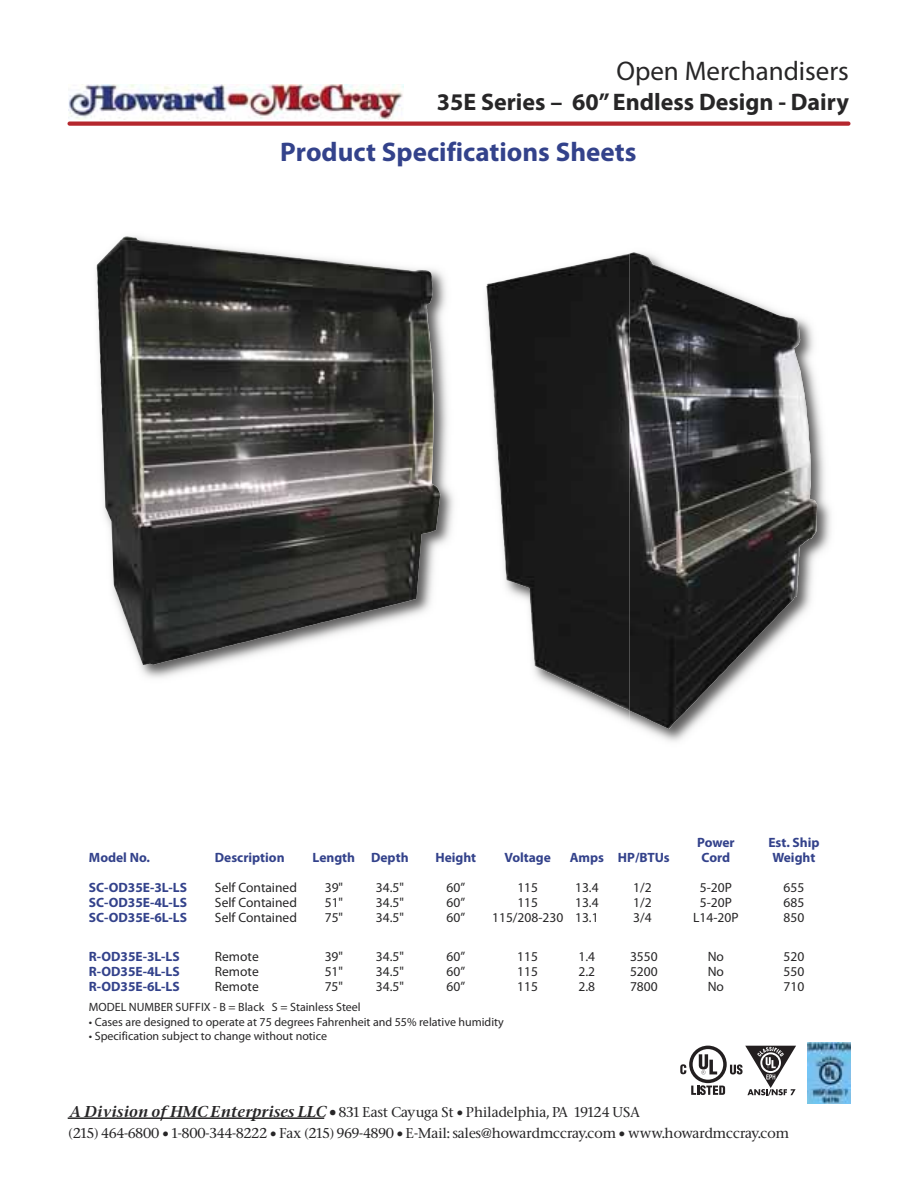
<style>
.page{position:relative;width:918px;height:1188px;background:#fff}
.page>*{position:absolute;margin:0;border:0;box-sizing:border-box;transform-origin:0 0}
.t1{font:700 27px "Myriad Pro";color:#33428b}
.t2{font:27px "Myriad Pro";color:#272627}
.t3{font:700 24px "Myriad Pro";color:#272627}
.t4{font:13.5px "Myriad Pro";color:#272627}
.t5{font:500 13.5px/20.9px "Stone Serif";color:#272627}
.t6{font:700 13.5px "Myriad Pro";color:#33428b}
.t7{font:12px "Myriad Pro";color:#272627}
.s1{font-family:"Stone Serif Semi Boold";font-weight:400;font-style:italic;font-size:15px}
</style>
<div class="page">
<img style="left:643px;top:397px;width:188px;height:345px">
<img style="left:629px;top:252px;width:188px;height:477px">
<img style="left:96px;top:237px;width:533px;height:485px">
<img style="left:487px;top:254px;width:142px;height:457px">
<img style="left:122px;top:236px;width:17px;height:4px">
<img style="left:97px;top:240px;width:343px;height:425px">
<hr style="left:68px;top:1117px;width:256px;height:2px;background:#272627">
<svg style="left:68px;top:122px;width:783px;height:4px;background:#b9353b"></svg>
<img style="left:68px;top:84px;width:335px;height:35px">
<svg style="left:680px;top:1046px;width:116px;height:50px"></svg>
<img style="left:807px;top:1043px;width:44px;height:60px">
<h1 class="t2" style="left:616px;top:61px;width:234px">Open Merchandisers</h1>
<h2 class="t3" style="left:437px;top:93px;width:414px">35E Series – 60” Endless Design - Dairy</h2>
<h1 class="t1" style="left:280px;top:142px;width:358px">Product Specifications Sheets</h1>
<p class="t6" style="left:697px;top:838px;width:39px">Power</p>
<p class="t6" style="left:768px;top:838px;width:53px">Est. Ship</p>
<p class="t6" style="left:89px;top:853px;width:62px">Model No.</p>
<p class="t6" style="left:215px;top:853px;width:71px">Description</p>
<p class="t6" style="left:313px;top:853px;width:98px">Length Depth</p>
<p class="t6" style="left:435px;top:853px;width:42px">Height</p>
<p class="t6" style="left:504px;top:853px;width:48px">Voltage</p>
<p class="t6" style="left:570px;top:853px;width:102px">Amps HP/BTUs</p>
<p class="t6" style="left:702px;top:853px;width:30px">Cord</p>
<p class="t6" style="left:772px;top:853px;width:44px">Weight</p>
<p class="t6" style="left:89px;top:883px;width:100px">SC-OD35E-3L-LS</p>
<p class="t4" style="left:215px;top:883px;width:84px">Self Contained</p>
<p class="t4" style="left:325px;top:883px;width:20px">39"</p>
<p class="t4" style="left:376px;top:883px;width:30px">34.5"</p>
<p class="t4" style="left:447px;top:883px;width:20px">60”</p>
<p class="t4" style="left:517px;top:883px;width:22px">115</p>
<p class="t4" style="left:575px;top:883px;width:25px">13.4</p>
<p class="t4" style="left:633px;top:883px;width:20px">1/2</p>
<p class="t4" style="left:700px;top:883px;width:34px">5-20P</p>
<p class="t4" style="left:784px;top:883px;width:22px">655</p>
<p class="t6" style="left:89px;top:898px;width:100px">SC-OD35E-4L-LS</p>
<p class="t4" style="left:215px;top:898px;width:84px">Self Contained</p>
<p class="t4" style="left:325px;top:898px;width:20px">51"</p>
<p class="t4" style="left:376px;top:898px;width:30px">34.5"</p>
<p class="t4" style="left:447px;top:898px;width:20px">60”</p>
<p class="t4" style="left:517px;top:898px;width:22px">115</p>
<p class="t4" style="left:575px;top:898px;width:25px">13.4</p>
<p class="t4" style="left:633px;top:898px;width:20px">1/2</p>
<p class="t4" style="left:700px;top:898px;width:34px">5-20P</p>
<p class="t4" style="left:784px;top:898px;width:22px">685</p>
<p class="t6" style="left:89px;top:913px;width:100px">SC-OD35E-6L-LS</p>
<p class="t4" style="left:215px;top:913px;width:84px">Self Contained</p>
<p class="t4" style="left:325px;top:913px;width:20px">75"</p>
<p class="t4" style="left:376px;top:913px;width:30px">34.5"</p>
<p class="t4" style="left:447px;top:913px;width:20px">60”</p>
<p class="t4" style="left:492px;top:913px;width:108px">115/208-230 13.1</p>
<p class="t4" style="left:633px;top:913px;width:20px">3/4</p>
<p class="t4" style="left:693px;top:913px;width:47px">L14-20P</p>
<p class="t4" style="left:784px;top:913px;width:22px">850</p>
<p class="t6" style="left:89px;top:952px;width:92px">R-OD35E-3L-LS</p>
<p class="t4" style="left:215px;top:952px;width:45px">Remote</p>
<p class="t4" style="left:325px;top:952px;width:20px">39"</p>
<p class="t4" style="left:376px;top:952px;width:30px">34.5"</p>
<p class="t4" style="left:447px;top:952px;width:20px">60”</p>
<p class="t4" style="left:517px;top:952px;width:22px">115</p>
<p class="t4" style="left:579px;top:952px;width:18px">1.4</p>
<p class="t4" style="left:630px;top:952px;width:29px">3550</p>
<p class="t4" style="left:708px;top:952px;width:18px">No</p>
<p class="t4" style="left:784px;top:952px;width:22px">520</p>
<p class="t6" style="left:89px;top:967px;width:92px">R-OD35E-4L-LS</p>
<p class="t4" style="left:215px;top:967px;width:45px">Remote</p>
<p class="t4" style="left:325px;top:967px;width:20px">51"</p>
<p class="t4" style="left:376px;top:967px;width:30px">34.5"</p>
<p class="t4" style="left:447px;top:967px;width:20px">60”</p>
<p class="t4" style="left:517px;top:967px;width:22px">115</p>
<p class="t4" style="left:579px;top:967px;width:18px">2.2</p>
<p class="t4" style="left:630px;top:967px;width:29px">5200</p>
<p class="t4" style="left:708px;top:967px;width:18px">No</p>
<p class="t4" style="left:784px;top:967px;width:22px">550</p>
<p class="t6" style="left:89px;top:982px;width:92px">R-OD35E-6L-LS</p>
<p class="t4" style="left:215px;top:982px;width:45px">Remote</p>
<p class="t4" style="left:325px;top:982px;width:20px">75"</p>
<p class="t4" style="left:376px;top:982px;width:30px">34.5"</p>
<p class="t4" style="left:447px;top:982px;width:20px">60”</p>
<p class="t4" style="left:517px;top:982px;width:22px">115</p>
<p class="t4" style="left:579px;top:982px;width:18px">2.8</p>
<p class="t4" style="left:630px;top:982px;width:29px">7800</p>
<p class="t4" style="left:708px;top:982px;width:18px">No</p>
<p class="t4" style="left:784px;top:982px;width:22px">710</p>
<p class="t7" style="left:89px;top:1003px;width:273px">MODEL NUMBER SUFFIX - B = Black S = Stainless Steel</p>
<p class="t7" style="left:89px;top:1017px;width:417px">• Cases are designed to operate at 75 degrees Fahrenheit and 55% relative humidity</p>
<p class="t7" style="left:89px;top:1032px;width:240px">• Specification subject to change without notice</p>
<p class="t5" style="left:69px;top:1103px;width:721px"><span class="s1">A Division of HMC Enterprises LLC •</span> 831 East Cayuga St • Philadelphia, PA 19124 USA<br>(215) 464-6800 • 1-800-344-8222 • Fax (215) 969-4890 • E-Mail: sales@howardmccray.com • www.howardmccray.com</p>
</div>
